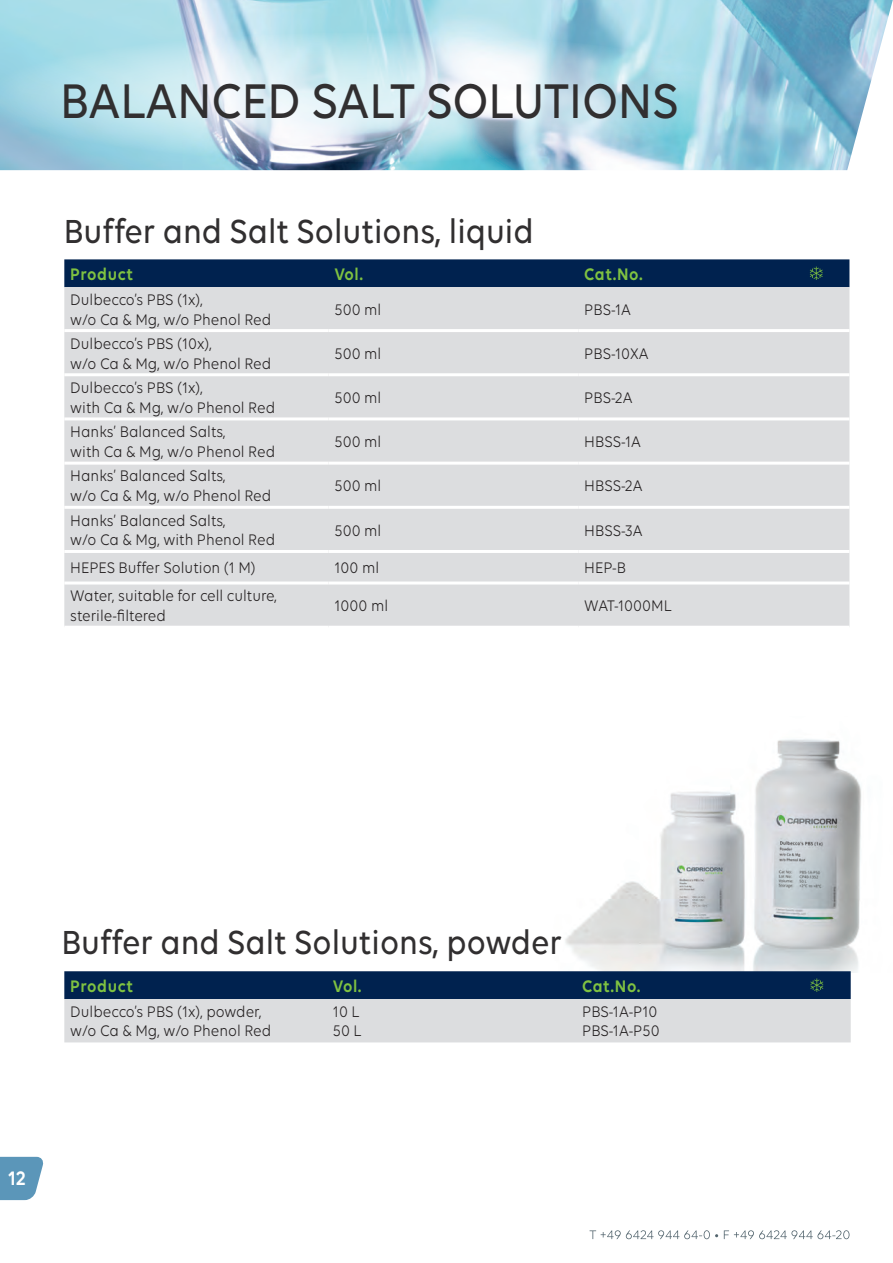
<style>
.page{position:relative;width:893px;height:1263px;background:#fff}
.page>*{position:absolute;margin:0;border:0;box-sizing:border-box;transform-origin:0 0}
.t1{font:500 52.5px "Volte";color:#312f30;scale:.9 1}
.t2{font:500 36px "Volte";color:#312f30;scale:.9 1}
.t3{font:600 21px "Volte";color:#fff;scale:.9 1}
.t4{font:600 18px "Volte";letter-spacing:.04em;color:#7fc241;scale:.9 1}
.t5{font:16.5px/19.8px "Volte";color:#231f20;scale:.9 1}
</style>
<div class="page">
<svg style="left:0;top:1157px;width:44px;height:43px;background:#6fa2c1"></svg>
<svg style="left:590px;top:1230px;width:259px;height:9px"></svg>
<img style="left:0;top:0;width:893px;height:170px">
<svg style="left:0;top:32px;width:755px;height:131px;background:#b8dbe8"></svg>
<div style="left:64px;top:287px;width:785px;height:339px;background:#dcdddf"></div>
<hr style="left:64px;top:329px;width:265px;height:3px;background:#fff">
<hr style="left:329px;top:329px;width:249px;height:3px;background:#fff">
<hr style="left:578px;top:329px;width:205px;height:3px;background:#fff">
<hr style="left:783px;top:329px;width:66px;height:3px;background:#fff">
<hr style="left:64px;top:462px;width:265px;height:3px;background:#fff">
<hr style="left:329px;top:462px;width:249px;height:3px;background:#fff">
<hr style="left:578px;top:462px;width:205px;height:3px;background:#fff">
<hr style="left:783px;top:462px;width:66px;height:3px;background:#fff">
<hr style="left:64px;top:373px;width:265px;height:3px;background:#fff">
<hr style="left:329px;top:373px;width:249px;height:3px;background:#fff">
<hr style="left:578px;top:373px;width:205px;height:3px;background:#fff">
<hr style="left:783px;top:373px;width:66px;height:3px;background:#fff">
<hr style="left:64px;top:506px;width:265px;height:3px;background:#fff">
<hr style="left:329px;top:506px;width:249px;height:3px;background:#fff">
<hr style="left:578px;top:506px;width:205px;height:3px;background:#fff">
<hr style="left:783px;top:506px;width:66px;height:3px;background:#fff">
<hr style="left:64px;top:550px;width:265px;height:3px;background:#fff">
<hr style="left:329px;top:550px;width:249px;height:3px;background:#fff">
<hr style="left:578px;top:550px;width:205px;height:3px;background:#fff">
<hr style="left:783px;top:550px;width:66px;height:3px;background:#fff">
<hr style="left:64px;top:417px;width:265px;height:3px;background:#fff">
<hr style="left:64px;top:581px;width:265px;height:3px;background:#fff">
<hr style="left:329px;top:417px;width:249px;height:3px;background:#fff">
<hr style="left:329px;top:581px;width:249px;height:3px;background:#fff">
<hr style="left:578px;top:417px;width:205px;height:3px;background:#fff">
<hr style="left:578px;top:581px;width:205px;height:3px;background:#fff">
<hr style="left:783px;top:417px;width:66px;height:3px;background:#fff">
<hr style="left:783px;top:581px;width:66px;height:3px;background:#fff">
<div style="left:64px;top:259px;width:785px;height:28px;background:#00224f"></div>
<img style="left:565px;top:739px;width:297px;height:233px">
<svg style="left:64px;top:971px;width:787px;height:71px;background:#8694a6"></svg>
<h1 class="t1" style="left:60px;top:71px;width:689px">BALANCED SALT SOLUTIONS</h1>
<h2 class="t2" style="left:64px;top:210px;width:523px">Buffer and Salt Solutions, liquid</h2>
<p class="t4" style="left:70px;top:264px;width:71px">Product</p>
<p class="t4" style="left:335px;top:264px;width:33px">Vol.</p>
<p class="t4" style="left:584px;top:264px;width:66px">Cat.No.</p>
<p class="t5" style="left:70px;top:289px;width:225px">Dulbecco’s PBS (1x),<br>w/o Ca &amp; Mg, w/o Phenol Red</p>
<p class="t5" style="left:335px;top:299px;width:54px">500 ml</p>
<p class="t5" style="left:584px;top:299px;width:53px">PBS-1A</p>
<p class="t5" style="left:70px;top:333px;width:225px">Dulbecco’s PBS (10x),<br>w/o Ca &amp; Mg, w/o Phenol Red</p>
<p class="t5" style="left:335px;top:343px;width:54px">500 ml</p>
<p class="t5" style="left:584px;top:343px;width:73px">PBS-10XA</p>
<p class="t5" style="left:70px;top:378px;width:229px">Dulbecco’s PBS (1x),<br>with Ca &amp; Mg, w/o Phenol Red</p>
<p class="t5" style="left:335px;top:387px;width:54px">500 ml</p>
<p class="t5" style="left:584px;top:387px;width:55px">PBS-2A</p>
<p class="t5" style="left:70px;top:422px;width:229px">Hanks’ Balanced Salts,<br>with Ca &amp; Mg, w/o Phenol Red</p>
<p class="t5" style="left:335px;top:432px;width:54px">500 ml</p>
<p class="t5" style="left:584px;top:432px;width:65px">HBSS-1A</p>
<p class="t5" style="left:70px;top:466px;width:225px">Hanks’ Balanced Salts,<br>w/o Ca &amp; Mg, w/o Phenol Red</p>
<p class="t5" style="left:335px;top:476px;width:54px">500 ml</p>
<p class="t5" style="left:584px;top:476px;width:66px">HBSS-2A</p>
<p class="t5" style="left:70px;top:510px;width:229px">Hanks’ Balanced Salts,<br>w/o Ca &amp; Mg, with Phenol Red</p>
<p class="t5" style="left:335px;top:520px;width:54px">500 ml</p>
<p class="t5" style="left:584px;top:520px;width:66px">HBSS-3A</p>
<p class="t5" style="left:70px;top:558px;width:207px">HEPES Buffer Solution (1 M)</p>
<p class="t5" style="left:335px;top:558px;width:51px">100 ml</p>
<p class="t5" style="left:584px;top:558px;width:48px">HEP-B</p>
<p class="t5" style="left:70px;top:586px;width:231px">Water, suitable for cell culture, sterile-filtered</p>
<p class="t5" style="left:335px;top:596px;width:61px">1000 ml</p>
<p class="t5" style="left:584px;top:596px;width:99px">WAT-1000ML</p>
<h2 class="t2" style="left:61px;top:922px;width:558px">Buffer and Salt Solutions, powder</h2>
<p class="t4" style="left:70px;top:975px;width:71px">Product</p>
<p class="t4" style="left:333px;top:975px;width:33px">Vol.</p>
<p class="t4" style="left:582px;top:975px;width:66px">Cat.No.</p>
<p class="t5" style="left:70px;top:1001px;width:225px">Dulbecco’s PBS (1x), powder, w/o Ca &amp; Mg, w/o Phenol Red</p>
<p class="t5" style="left:333px;top:1001px;width:33px">10 L<br>50 L</p>
<p class="t5" style="left:582px;top:1001px;width:88px">PBS-1A-P10<br>PBS-1A-P50</p>
<p class="t3" style="left:8px;top:1165px;width:21px">12</p>
</div>
